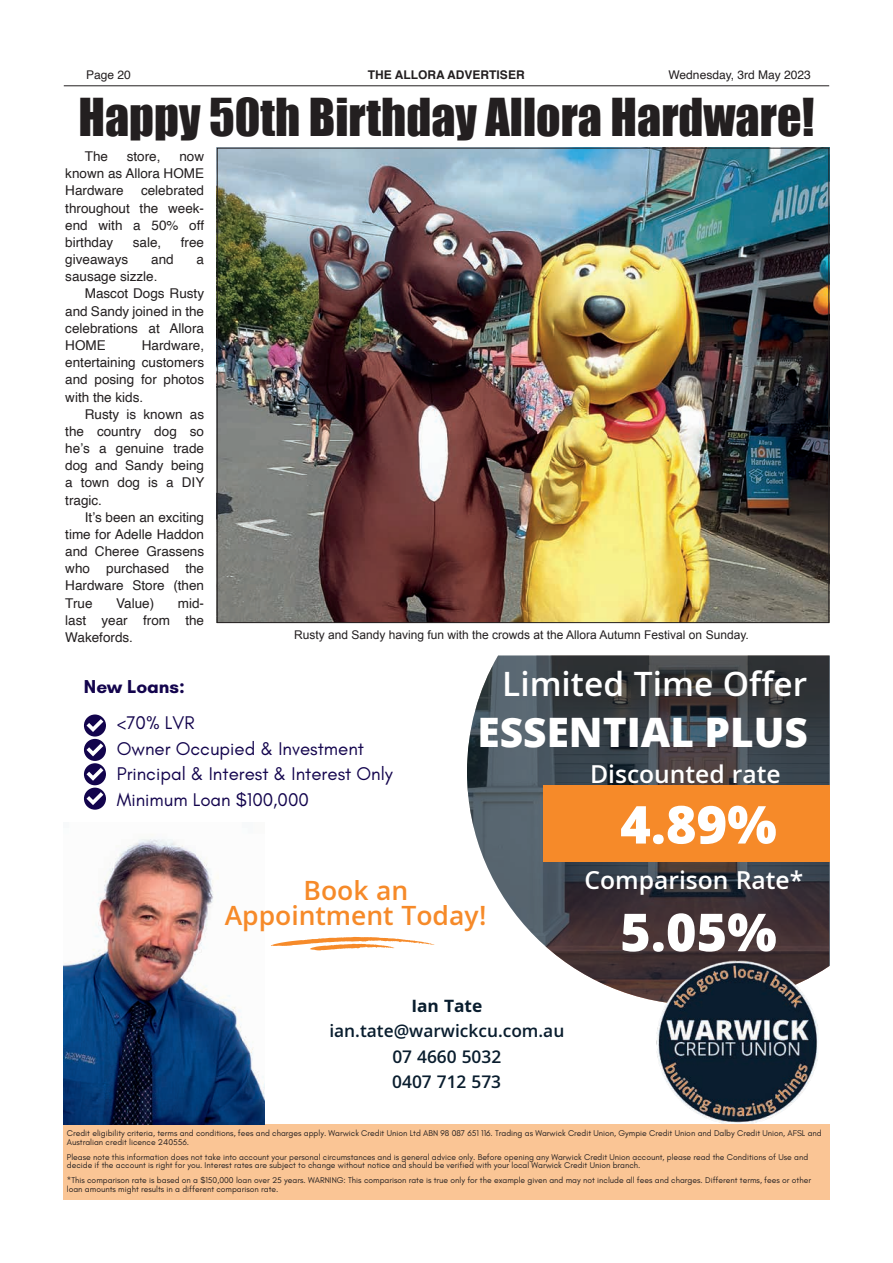
<style>
.page{position:relative;width:893px;height:1263px;background:#fff}
.page>*{position:absolute;margin:0;border:0;box-sizing:border-box;transform-origin:0 0}
.t1{font:800 52.35px "Open Sans";color:#fff}
.t2{font:48px "Impact";color:#231f20}
.t3{font:800 40.65px "Open Sans";color:#fff}
.t4{font:600 35.85px "Khula";color:#fff}
.t5{font:600 28.35px/24.6px "Khula";color:#f68a29;text-align:center}
.t6{font:600 26.4px "Khula";color:#fff}
.t7{font:700 19.05px "Glacial Indifference";color:#13044d}
.t8{font:18.75px/25.7px "Glacial Indifference";color:#13044d}
.t9{font:600 18.6px/25.7px "Khula";color:#091d2e;text-align:center}
.t10{font:13.5px/17.1px "Helvetica";color:#231f20;text-align:justify}
.t11{font:12px "Arial";color:#231f20}
.t12{font:12px "Helvetica";color:#231f20}
.t13{font:700 12px "Helvetica";color:#231f20}
.t14{font:8.55px/8.6px "Glacial Indifference";color:#231f20}
.s1{font-weight:700}
</style>
<div class="page">
<hr style="left:64px;top:85px;width:765px;height:1px;background:#231f20">
<div style="left:64px;top:1124px;width:765px;height:75px;background:#fac595"></div>
<img style="left:64px;top:834px;width:201px;height:291px">
<svg style="left:271px;top:937px;width:164px;height:13px"></svg>
<svg style="left:467px;top:655px;width:362px;height:346px;background:#595a5f"></svg>
<div style="left:543px;top:785px;width:286px;height:77px;background:#f68a29"></div>
<img style="left:656px;top:961px;width:163px;height:162px">
<svg style="left:84px;top:714px;width:22px;height:22px"></svg>
<svg style="left:87px;top:719px;width:16px;height:13px"></svg>
<svg style="left:84px;top:739px;width:22px;height:22px"></svg>
<svg style="left:87px;top:743px;width:16px;height:13px"></svg>
<div style="left:84px;top:763px;width:22px;height:22px;background:#13044d;border-radius:50%"></div>
<svg style="left:87px;top:768px;width:16px;height:13px"></svg>
<div style="left:84px;top:788px;width:22px;height:22px;background:#13044d;border-radius:50%"></div>
<svg style="left:87px;top:792px;width:16px;height:13px"></svg>
<img style="left:219px;top:150px;width:608px;height:471px">
<p class="t12" style="left:86px;top:66px;width:46px">Page 20</p>
<p class="t13" style="left:368px;top:65px;width:158px">THE ALLORA ADVERTISER</p>
<p class="t12" style="left:668px;top:66px;width:144px">Wednesday, 3rd May 2023</p>
<p class="t2" style="left:78px;top:80px;width:737px">Happy 50th Birthday Allora Hardware!</p>
<p class="t10" style="left:85px;top:148px;width:25px">The</p>
<p class="t10" style="left:127px;top:148px;width:35px">store,</p>
<p class="t10" style="left:65px;top:148px;width:140px;text-indent:114px">now known as Allora HOME Hardware</p>
<p class="t10" style="left:65px;top:183px;width:140px;text-indent:76px">celebrated throughout the week&shy;end with a 50% off birthday</p>
<p class="t10" style="left:133px;top:234px;width:30px">sale,</p>
<p class="t10" style="left:181px;top:234px;width:25px">free</p>
<p class="t10" style="left:65px;top:251px;width:65px">giveaways</p>
<p class="t10" style="left:151px;top:251px;width:24px">and</p>
<p class="t10" style="left:197px;top:251px;width:9px">a</p>
<p class="t10" style="left:65px;top:268px;width:94px">sausage sizzle.</p>
<p class="t10" style="left:85px;top:286px;width:121px">Mascot Dogs Rusty</p>
<p class="t10" style="left:65px;top:303px;width:140px">and Sandy joined in the</p>
<p class="t10" style="left:65px;top:320px;width:140px">celebrations at Allora</p>
<p class="t10" style="left:65px;top:337px;width:42px">HOME</p>
<p class="t10" style="left:142px;top:337px;width:64px">Hardware,</p>
<p class="t10" style="left:65px;top:354px;width:140px">entertaining customers</p>
<p class="t10" style="left:65px;top:371px;width:140px">and posing for photos</p>
<p class="t10" style="left:65px;top:389px;width:80px">with the kids.</p>
<p class="t10" style="left:85px;top:406px;width:121px">Rusty is known as</p>
<p class="t10" style="left:65px;top:423px;width:140px">the country dog so</p>
<p class="t10" style="left:65px;top:440px;width:140px">he’s a genuine trade</p>
<p class="t10" style="left:65px;top:457px;width:140px">dog and Sandy being</p>
<p class="t10" style="left:65px;top:474px;width:141px">a town dog is a DIY</p>
<p class="t10" style="left:65px;top:492px;width:38px">tragic.</p>
<p class="t10" style="left:85px;top:509px;width:121px">It’s been an exciting</p>
<p class="t10" style="left:65px;top:526px;width:140px">time for Adelle Haddon</p>
<p class="t10" style="left:65px;top:543px;width:140px">and Cheree Grassens</p>
<p class="t10" style="left:65px;top:560px;width:140px">who purchased the</p>
<p class="t10" style="left:65px;top:577px;width:140px">Hardware Store (then</p>
<p class="t10" style="left:65px;top:595px;width:29px">True</p>
<p class="t10" style="left:116px;top:595px;width:40px">Value)</p>
<p class="t10" style="left:65px;top:595px;width:140px;text-indent:113px">mid&shy;last year from the Wakefords.</p>
<p class="t11" style="left:294px;top:627px;width:456px">Rusty and Sandy having fun with the crowds at the Allora Autumn Festival on Sunday.</p>
<p class="t7" style="left:84px;top:675px;width:103px">New Loans:</p>
<p class="t8" style="left:117px;top:710px;width:278px">&lt;70% LVR<br>Owner Occupied &amp; Investment<br>Principal &amp; Interest &amp; Interest Only<br>Minimum Loan $100,000</p>
<p class="t4" style="left:502px;top:663px;width:306px">Limited Time Offer</p>
<p class="t3" style="left:478px;top:701px;width:332px">ESSENTIAL PLUS</p>
<p class="t6" style="left:590px;top:758px;width:192px">Discounted rate</p>
<p class="t1" style="left:620px;top:785px;width:158px">4.89%</p>
<p class="t5" style="left:225px;top:878px;width:264px">Book an<br>Appointment Today!</p>
<p class="t9" style="left:329px;top:992px;width:236px"><span class="s1">Ian Tate </span>ian.tate@warwickcu.com.au<br>07 4660 5032<br>0407 712 573</p>
<p class="t6" style="left:584px;top:864px;width:220px">Comparison Rate*</p>
<p class="t1" style="left:620px;top:892px;width:158px">5.05%</p>
<p class="t14" style="left:67px;top:1129px;width:756px">Credit eligibility criteria, terms and conditions, fees and charges apply. Warwick Credit Union Ltd ABN 98 087 651 116. Trading as Warwick Credit Union, Gympie Credit Union and Dalby Credit Union, AFSL and<br>Australian credit licence 240556.</p>
<p class="t14" style="left:67px;top:1153px;width:743px">Please note this information does not take into account your personal circumstances and is general advice only. Before opening any Warwick Credit Union account, please read the Conditions of Use and decide if the account is right for you. Interest rates are subject to change without notice and should be verified with your local Warwick Credit Union branch.</p>
<p class="t14" style="left:67px;top:1176px;width:746px">*This comparison rate is based on a $150,000 loan over 25 years. WARNING: This comparison rate is true only for the example given and may not include all fees and charges. Different terms, fees or other loan amounts might results in a different comparison rate.</p>
</div>
